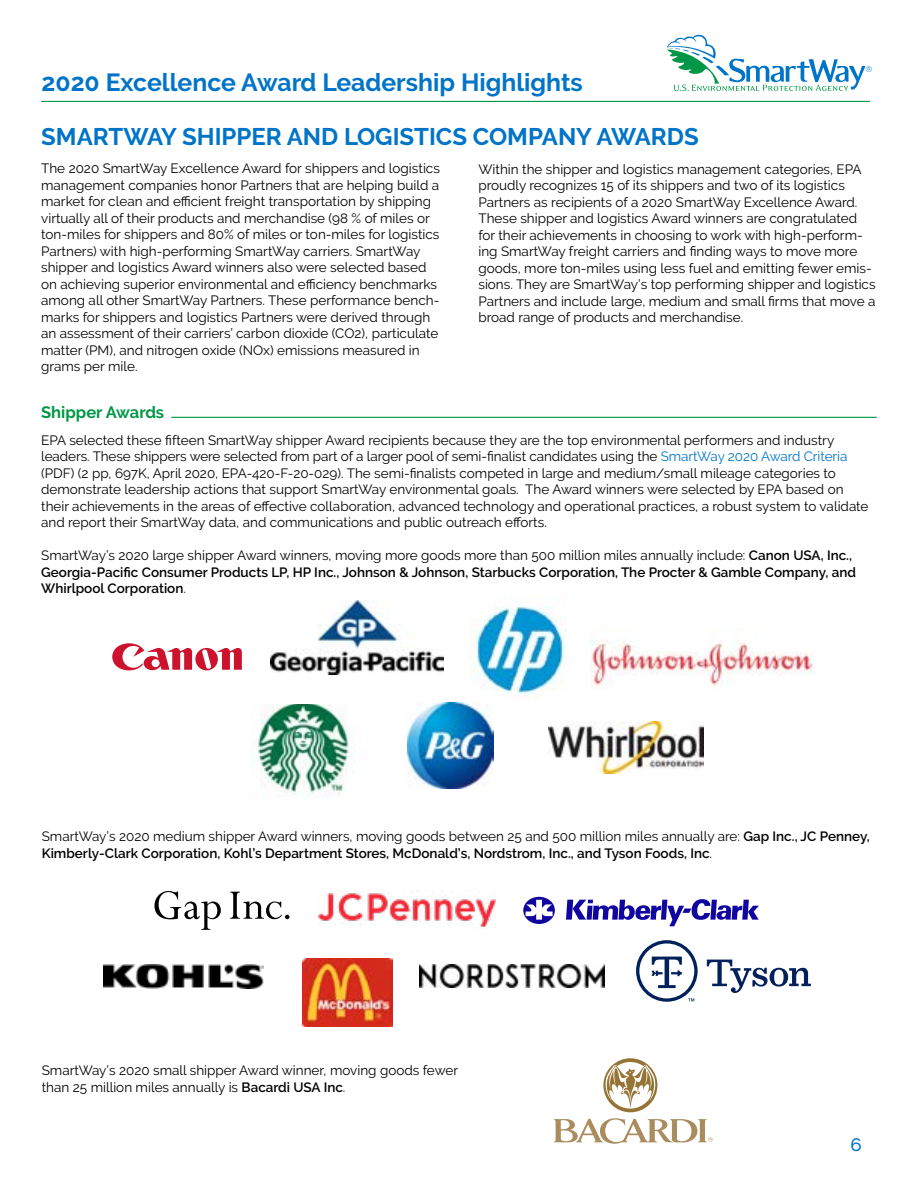
<style>
.page{position:relative;width:918px;height:1188px;background:#fff}
.page>*{position:absolute;margin:0;border:0;box-sizing:border-box;transform-origin:0 0}
.t1{font:700 24.75px "Raleway";color:#0074c8}
.t2{font:700 24px "Raleway";color:#0074c8}
.t3{font:500 18px "Raleway";color:#0074c8;scale:1.04 1}
.t4{font:700 16.5px "Raleway";color:#009846}
.t5{font:13.5px/16.5px "Raleway";color:#000}
.t6{font:600 13.5px/16.5px "Raleway";color:#000}
.s1{color:#0074c8}
.s2{font-weight:600}
.s3{font-weight:400}
</style>
<div class="page">
<hr style="left:171px;top:417px;width:706px;height:1px;background:#009846">
<hr style="left:41px;top:101px;width:829px;height:1px;background:#009846">
<svg style="left:667px;top:34px;width:205px;height:57px"></svg>
<svg style="left:112px;top:643px;width:130px;height:27px"></svg>
<img style="left:270px;top:600px;width:174px;height:75px">
<img style="left:251px;top:704px;width:98px;height:94px">
<img style="left:407px;top:702px;width:87px;height:87px">
<img style="left:591px;top:640px;width:222px;height:50px">
<img style="left:470px;top:605px;width:96px;height:95px">
<img style="left:548px;top:722px;width:156px;height:51px">
<img style="left:104px;top:964px;width:160px;height:24px">
<svg style="left:707px;top:960px;width:104px;height:33px"></svg>
<svg style="left:636px;top:940px;width:62px;height:62px"></svg>
<svg style="left:154px;top:891px;width:67px;height:39px"></svg>
<svg style="left:230px;top:892px;width:59px;height:27px"></svg>
<svg style="left:523px;top:897px;width:32px;height:27px"></svg>
<svg style="left:566px;top:899px;width:193px;height:27px"></svg>
<img style="left:302px;top:958px;width:90px;height:68px">
<img style="left:319px;top:889px;width:177px;height:39px">
<img style="left:420px;top:964px;width:184px;height:24px">
<svg style="left:603px;top:1058px;width:54px;height:54px"></svg>
<svg style="left:554px;top:1118px;width:159px;height:26px"></svg>
<h2 class="t1" style="left:42px;top:68px;width:543px">2020 Excellence Award Leadership Highlights</h2>
<p class="t2" style="left:41px;top:123px;width:659px">SMARTWAY SHIPPER AND LOGISTICS COMPANY AWARDS</p>
<p class="t5" style="left:41px;top:160px;width:400px">The 2020 SmartWay Excellence Award for shippers and logistics</p>
<p class="t5" style="left:478px;top:161px;width:385px">Within the shipper and logistics management categories, EPA</p>
<p class="t5" style="left:41px;top:177px;width:400px">management companies honor Partners that are helping build a</p>
<p class="t5" style="left:478px;top:177px;width:368px">proudly recognizes 15 of its shippers and two of its logistics</p>
<p class="t5" style="left:41px;top:193px;width:391px">market for clean and efficient freight transportation by shipping</p>
<p class="t5" style="left:478px;top:194px;width:380px">Partners as recipients of a 2020 SmartWay Excellence Award.</p>
<p class="t5" style="left:41px;top:210px;width:390px">virtually all of their products and merchandise (98 % of miles or</p>
<p class="t5" style="left:478px;top:210px;width:380px">These shipper and logistics Award winners are congratulated</p>
<p class="t5" style="left:41px;top:226px;width:400px">ton-miles for shippers and 80% of miles or ton-miles for logistics</p>
<p class="t5" style="left:478px;top:227px;width:386px">for their achievements in choosing to work with high-perform-</p>
<p class="t5" style="left:41px;top:243px;width:381px">Partners) with high-performing SmartWay carriers. SmartWay</p>
<p class="t5" style="left:478px;top:243px;width:380px">ing SmartWay freight carriers and finding ways to move more</p>
<p class="t5" style="left:41px;top:259px;width:387px">shipper and logistics Award winners also were selected based</p>
<p class="t5" style="left:478px;top:260px;width:395px">goods, more ton-miles using less fuel and emitting fewer emis-</p>
<p class="t5" style="left:41px;top:276px;width:397px">on achieving superior environmental and efficiency benchmarks</p>
<p class="t5" style="left:478px;top:276px;width:399px">sions. They are SmartWay’s top performing shipper and logistics</p>
<p class="t5" style="left:41px;top:292px;width:400px">among all other SmartWay Partners. These performance bench-</p>
<p class="t5" style="left:478px;top:293px;width:399px">Partners and include large, medium and small firms that move a</p>
<p class="t5" style="left:41px;top:309px;width:391px">marks for shippers and logistics Partners were derived through</p>
<p class="t5" style="left:478px;top:309px;width:266px">broad range of products and merchandise.</p>
<p class="t5" style="left:41px;top:325px;width:399px">an assessment of their carriers’ carbon dioxide (CO2), particulate matter (PM), and nitrogen oxide (NOx) emissions measured in</p>
<p class="t5" style="left:41px;top:358px;width:98px">grams per mile.</p>
<p class="t4" style="left:41px;top:402px;width:124px">Shipper Awards</p>
<p class="t5" style="left:41px;top:432px;width:808px">EPA selected these fifteen SmartWay shipper Award recipients because they are the top environmental performers and industry leaders. These shippers were selected from part of a larger pool of semi-finalist candidates using the <span class="s1">SmartWay 2020 Award Criteria </span>(PDF) (2 pp, 697K, April 2020, EPA-420-F-20-029). The semi-finalists competed in large and medium/small mileage categories to</p>
<p class="t5" style="left:41px;top:481px;width:804px">demonstrate leadership actions that support SmartWay environmental goals. The Award winners were selected by EPA based on</p>
<p class="t5" style="left:41px;top:498px;width:829px">their achievements in the areas of effective collaboration, advanced technology and operational practices, a robust system to validate and report their SmartWay data, and communications and public outreach efforts.</p>
<p class="t5" style="left:41px;top:547px;width:812px">SmartWay’s 2020 large shipper Award winners, moving more goods more than 500 million miles annually include: <span class="s2">Canon USA, Inc.,</span></p>
<p class="t6" style="left:41px;top:564px;width:816px">Georgia-Pacific Consumer Products LP, HP Inc., Johnson &amp; Johnson, Starbucks Corporation, The Procter &amp; Gamble Company, and</p>
<p class="t6" style="left:41px;top:580px;width:146px">Whirlpool Corporation<span class="s3">.</span></p>
<p class="t6" style="left:42px;top:828px;width:830px"><span class="s3">SmartWay’s 2020 medium shipper Award winners, moving goods between 25 and 500 million miles annually are:</span> Gap Inc., JC Penney,<br>Kimberly-Clark Corporation, Kohl’s Department Stores, McDonald’s, Nordstrom, Inc., and Tyson Foods, Inc<span class="s3">.</span></p>
<p class="t5" style="left:42px;top:1062px;width:418px">SmartWay’s 2020 small shipper Award winner, moving goods fewer than 25 million miles annually is <span class="s2">Bacardi USA Inc</span>.</p>
<h3 class="t3" style="left:850px;top:1134px;width:12px">6</h3>
</div>
